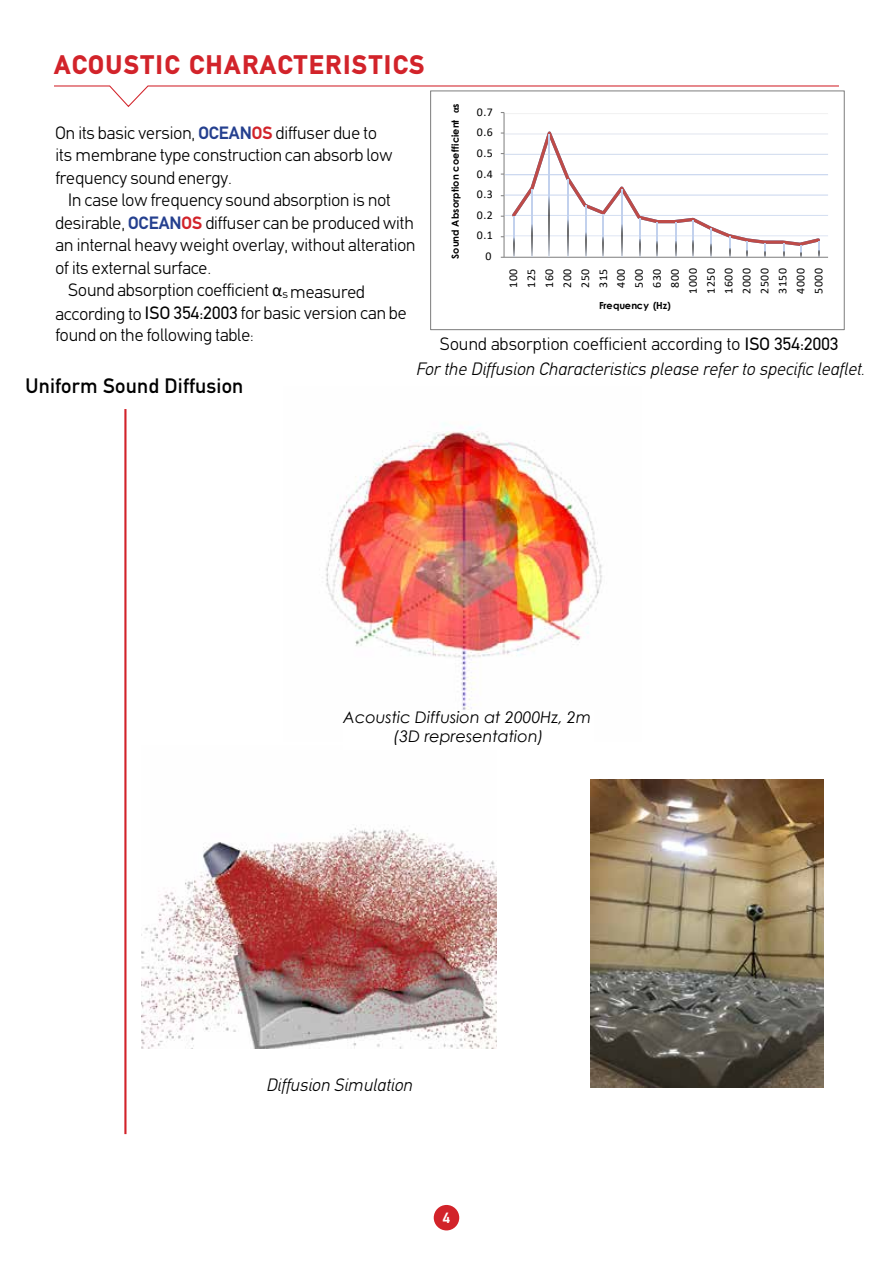
<style>
.page{position:relative;width:893px;height:1263px;background:#fff}
.page>*{position:absolute;margin:0;border:0;box-sizing:border-box;transform-origin:0 0}
.t1{font:900 27px "PF Din Text";letter-spacing:.05em;color:#d2232a}
.t2{font:500 21px "PF Din Text";letter-spacing:.01em;color:#000}
.t3{font:300 18px/22.5px "PF Din Text";color:#000}
.t4{font:italic 300 18px "PF Din Text";letter-spacing:.01em;color:#000}
.t5{font:italic 16.05px/19.2px "Century Gothic";color:#000;text-align:center}
.t6{font:700 15px "PF Din Text";color:#fff}
.t7{font:11.85px/18px "Calibri";letter-spacing:.04em;color:#000;text-align:center}
.t8{font:700 9.75px "Century Gothic";letter-spacing:.02em;color:#000}
.s1{font-weight:700;color:#25408f}
.s2{font-weight:700;color:#d2232a}
.s3{font-family:"Calibri";font-weight:400}
.s4{font-weight:400}
.s5{font-family:"Calibri"}
</style>
<div class="page">
<div style="left:434px;top:1205px;width:25px;height:25px;background:#d2232a;border-radius:50%"></div>
<img style="left:142px;top:827px;width:354px;height:221px">
<img style="left:325px;top:423px;width:277px;height:287px">
<hr style="left:124px;top:409px;width:2px;height:725px;background:#d2232a">
<img style="left:590px;top:780px;width:233px;height:308px">
<svg style="left:54px;top:85px;width:785px;height:173px"></svg>
<div style="left:430px;top:90px;width:415px;height:240px;border:1px solid #868686"></div>
<h1 class="t1" style="left:54px;top:49px;width:372px">ACOUSTIC CHARACTERISTICS</h1>
<p class="t3" style="left:56px;top:121px;width:338px">On its basic version, <span class="s1">OCEAN</span><span class="s2">OS</span> diffuser due to its membrane type construction can absorb low frequency sound energy.</p>
<p class="t3" style="left:68px;top:189px;width:324px">In case low frequency sound absorption is not</p>
<p class="t3" style="left:56px;top:211px;width:360px">desirable, <span class="s1">OCEAN</span><span class="s2">OS</span> diffuser can be produced with</p>
<p class="t3" style="left:56px;top:234px;width:362px">an internal heavy weight overlay, without alteration</p>
<p class="t3" style="left:56px;top:256px;width:157px">of its external surface.</p>
<p class="t3" style="left:68px;top:279px;width:298px">Sound absorption coefficient <span class="s3">α</span><sub>s</sub> measured</p>
<p class="t3" style="left:56px;top:301px;width:353px">according to <span class="s4">ISO 354:2003</span> for basic version can be</p>
<p class="t3" style="left:56px;top:324px;width:200px">found on the following table:</p>
<p class="t8" style="left:448px;top:259px;width:157px;rotate:-90deg">Sound Absorption coefficient <span class="s5">α</span>s</p>
<p class="t7" style="left:477px;top:103px;width:17px">0.7</p>
<p class="t7" style="left:477px;top:123px;width:17px">0.6</p>
<p class="t7" style="left:477px;top:144px;width:17px">0.5</p>
<p class="t7" style="left:477px;top:164px;width:17px">0.4</p>
<p class="t7" style="left:477px;top:185px;width:17px">0.3</p>
<p class="t7" style="left:477px;top:205px;width:17px">0.2</p>
<p class="t7" style="left:477px;top:226px;width:17px">0.1</p>
<p class="t7" style="left:486px;top:247px;width:8px">0</p>
<p class="t7" style="left:504px;top:294px;width:27px;rotate:-90deg">100<br>125<br>160<br>200<br>250<br>315<br>400<br>500<br>630<br>800<br>1000<br>1250<br>1600<br>2000<br>2500<br>3150<br>4000<br>5000</p>
<p class="t8" style="left:599px;top:298px;width:73px">Frequency (Hz)</p>
<p class="t3" style="left:440px;top:333px;width:400px">Sound absorption coefficient according to <span class="s4">ISO 354:2003</span></p>
<p class="t2" style="left:26px;top:374px;width:219px">Uniform Sound Diffusion</p>
<p class="t4" style="left:416px;top:358px;width:450px">For the Diffusion Characteristics please refer to specific leaflet.</p>
<p class="t5" style="left:343px;top:707px;width:249px">Acoustic Diffusion at 2000Hz, 2m (3D representation)</p>
<p class="t4" style="left:266px;top:1074px;width:147px">Diffusion Simulation</p>
<p class="t6" style="left:443px;top:1209px;width:9px">4</p>
</div>
